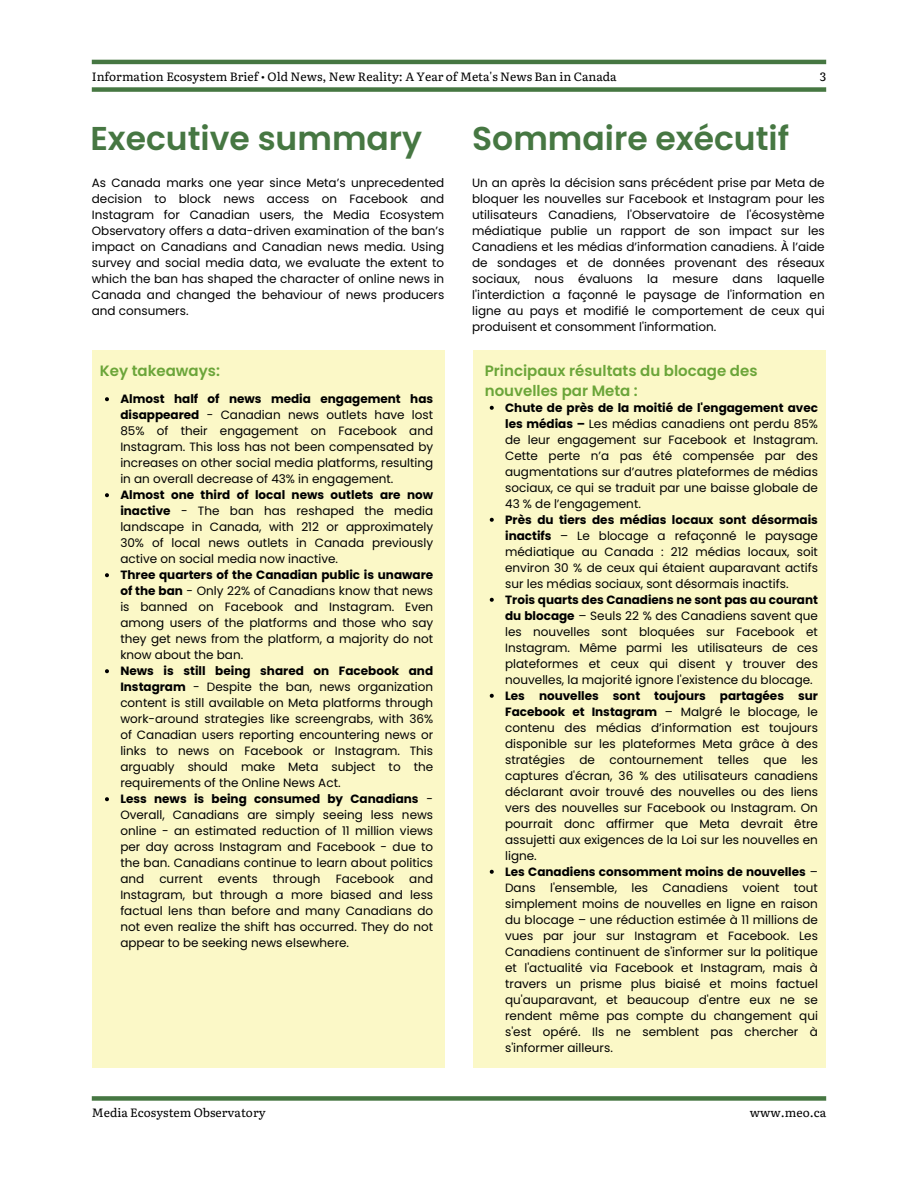
<style>
.page{position:relative;width:918px;height:1188px;background:#fff}
.page>*{position:absolute;margin:0;border:0;box-sizing:border-box;transform-origin:0 0}
.t1{font:600 33px "Poppins";color:#467742}
.t2{font:600 15px/20.2px "Poppins";color:#6ba539}
.t3{font:12px/16px "Poppins";color:#000;text-align:justify}
.t4{font:12px "Literata";color:#000}
.s1{font-weight:700}
</style>
<div class="page">
<div style="left:92px;top:1096px;width:734px;height:5px;background:#467742"></div>
<hr style="left:92px;top:60px;width:734px;height:4px;background:#467742">
<div style="left:92px;top:87px;width:734px;height:5px;background:#467742"></div>
<div style="left:92px;top:351px;width:352px;height:717px;background:#fbf8c7"></div>
<svg style="left:105px;top:397px;width:4px;height:4px"></svg>
<svg style="left:105px;top:493px;width:4px;height:4px"></svg>
<svg style="left:105px;top:573px;width:4px;height:4px"></svg>
<svg style="left:105px;top:669px;width:4px;height:4px"></svg>
<svg style="left:105px;top:797px;width:4px;height:4px"></svg>
<div style="left:474px;top:351px;width:352px;height:717px;background:#fbf8c7"></div>
<svg style="left:490px;top:406px;width:4px;height:4px"></svg>
<svg style="left:490px;top:518px;width:4px;height:4px"></svg>
<svg style="left:490px;top:598px;width:4px;height:4px"></svg>
<svg style="left:490px;top:694px;width:4px;height:4px"></svg>
<svg style="left:490px;top:870px;width:4px;height:4px"></svg>
<h1 class="t4" style="left:92px;top:67px;width:526px">Information Ecosystem Brief • Old News, New Reality: A Year of Meta's News Ban in Canada</h1>
<p class="t4" style="left:820px;top:67px;width:8px">3</p>
<h2 class="t1" style="left:90px;top:115px;width:333px">Executive summary</h2>
<p class="t3" style="left:92px;top:175px;width:354px">As Canada marks one year since Meta’s unprecedented decision to block news access on Facebook and Instagram for Canadian users, the Media Ecosystem Observatory offers a data-driven examination of the ban’s impact on Canadians and Canadian news media. Using survey and social media data, we evaluate the extent to which the ban has shaped the character of online news in Canada and changed the behaviour of news producers and consumers.</p>
<p class="t2" style="left:100px;top:360px;width:121px">Key takeaways:</p>
<p class="t3" style="left:120px;top:391px;width:314px"><span class="s1">Almost half of news media engagement has disappeared</span> - Canadian news outlets have lost 85% of their engagement on Facebook and Instagram. This loss has not been compensated by increases on other social media platforms, resulting in an overall decrease of 43% in engagement.</p>
<p class="t3" style="left:120px;top:487px;width:314px"><span class="s1">Almost one third of local news outlets are now inactive</span> - The ban has reshaped the media landscape in Canada, with 212 or approximately 30% of local news outlets in Canada previously active on social media now inactive.</p>
<p class="t3" style="left:120px;top:567px;width:314px"><span class="s1">Three quarters of the Canadian public is unaware of the ban</span> - Only 22% of Canadians know that news is banned on Facebook and Instagram. Even among users of the platforms and those who say they get news from the platform, a majority do not know about the ban.</p>
<h1 class="t3" style="left:120px;top:663px;width:314px"><span class="s1">News is still being shared on Facebook and Instagram</span> - Despite the ban, news organization content is still available on Meta platforms through work-around strategies like screengrabs, with 36% of Canadian users reporting encountering news or links to news on Facebook or Instagram. This arguably should make Meta subject to the requirements of the Online News Act.</h1>
<p class="t3" style="left:120px;top:791px;width:314px"><span class="s1">Less news is being consumed by Canadians</span> - Overall, Canadians are simply seeing less news online - an estimated reduction of 11 million views per day across Instagram and Facebook - due to the ban. Canadians continue to learn about politics and</p>
<p class="t3" style="left:120px;top:871px;width:314px;text-indent:289px">and Instagram, but through a more biased and less factual lens than before and many Canadians do not even realize the shift has occurred. They do not appear to be seeking news elsewhere.</p>
<p class="t3" style="left:159px;top:871px;width:45px">current</p>
<p class="t3" style="left:218px;top:871px;width:41px">events</p>
<p class="t3" style="left:273px;top:871px;width:49px">through</p>
<p class="t3" style="left:336px;top:871px;width:60px">Facebook</p>
<h2 class="t1" style="left:472px;top:115px;width:318px">Sommaire exécutif</h2>
<p class="t3" style="left:472px;top:175px;width:354px">Un an après la décision sans précédent prise par Meta de bloquer les nouvelles sur Facebook et Instagram pour les utilisateurs Canadiens, l'Observatoire de l'écosystème médiatique publie un rapport de son impact sur les Canadiens et les médias d’information canadiens. À l’aide de sondages et de données provenant des réseaux sociaux, nous évaluons la mesure dans laquelle l'interdiction a façonné le paysage de l'information en ligne au pays et modifié le comportement de ceux qui produisent et consomment l'information.</p>
<p class="t2" style="left:485px;top:360px;width:274px">Principaux résultats du blocage des nouvelles par Meta :</p>
<p class="t3" style="left:505px;top:400px;width:314px"><span class="s1">Chute de près de la moitié de l'engagement avec les médias –</span> Les médias canadiens ont perdu 85% de leur engagement sur Facebook et Instagram.<br>Cette perte n’a pas été compensée par des augmentations sur d’autres plateformes de médias sociaux, ce qui se traduit par une baisse globale de 43 % de l’engagement.</p>
<p class="t3" style="left:505px;top:512px;width:314px"><span class="s1">Près du tiers des médias locaux sont désormais inactifs</span> – Le blocage a refaçonné le paysage médiatique au Canada : 212 médias locaux, soit environ 30 % de ceux qui étaient auparavant actifs sur les médias sociaux, sont désormais inactifs.</p>
<p class="t3" style="left:505px;top:592px;width:314px"><span class="s1">Trois quarts des Canadiens ne sont pas au courant du blocage</span> – Seuls 22 % des Canadiens savent que les nouvelles sont bloquées sur Facebook et Instagram. Même parmi les utilisateurs de ces plateformes et ceux qui disent y trouver des nouvelles, la majorité ignore l'existence du blocage.</p>
<p class="t3" style="left:505px;top:688px;width:314px"><span class="s1">Les nouvelles sont toujours partagées sur Facebook et Instagram</span> – Malgré le blocage, le contenu des médias d’information est toujours disponible sur les plateformes Meta grâce à des stratégies de contournement telles que les captures d'écran, 36 % des utilisateurs canadiens déclarant avoir trouvé des nouvelles ou des liens vers des nouvelles sur Facebook ou Instagram. On pourrait donc affirmer que Meta devrait être assujetti aux exigences de la Loi sur les nouvelles en ligne.</p>
<p class="t3" style="left:505px;top:864px;width:314px"><span class="s1">Les Canadiens consomment moins de nouvelles</span> – Dans l'ensemble, les Canadiens voient tout simplement moins de nouvelles en ligne en raison du blocage – une réduction estimée à 11 millions de vues par jour sur Instagram et Facebook. Les Canadiens continuent de s'informer sur la politique et l'actualité via Facebook et Instagram, mais à travers un prisme plus biaisé et moins factuel qu'auparavant, et beaucoup d'entre eux ne se rendent même pas compte du changement qui s'est opéré. Ils ne semblent pas chercher à s'informer ailleurs.</p>
<p class="t4" style="left:92px;top:1103px;width:175px">Media Ecosystem Observatory</p>
<p class="t4" style="left:750px;top:1103px;width:78px">www.meo.ca</p>
</div>
